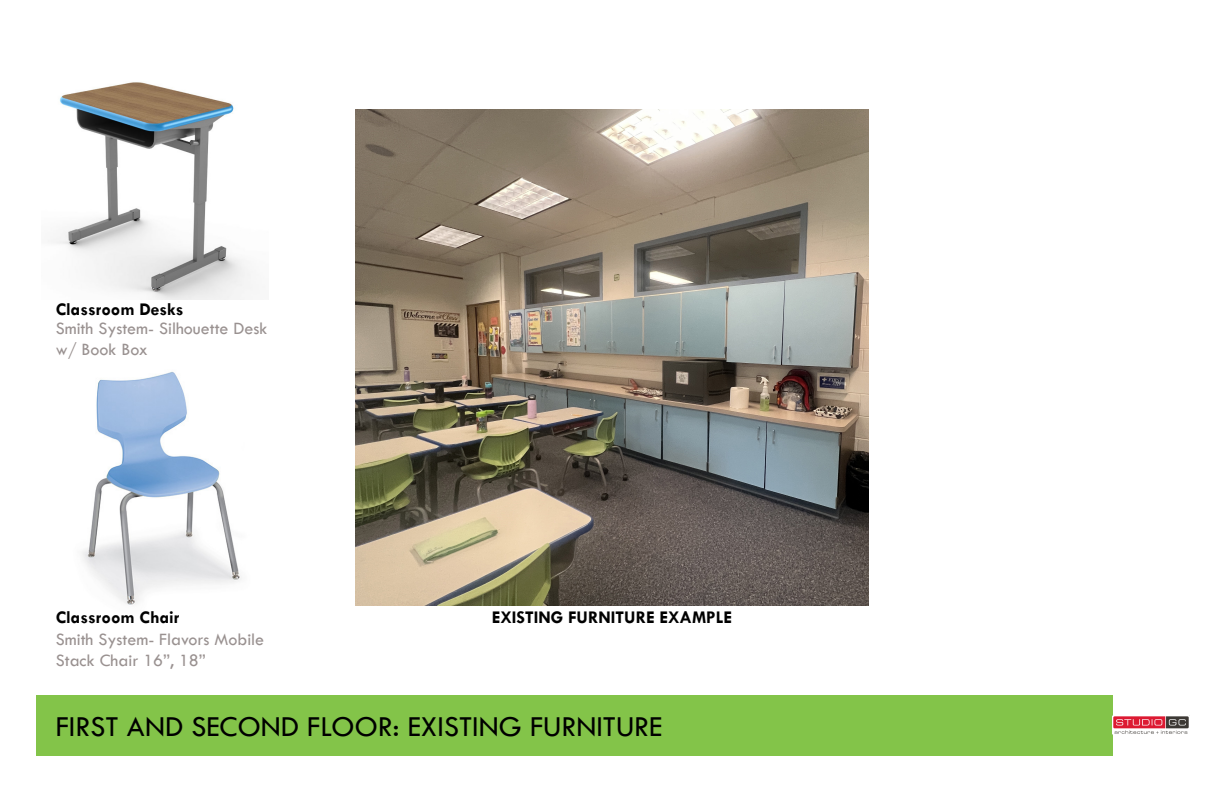
<style>
.page{position:relative;width:1224px;height:792px;background:#fff}
.page>*{position:absolute;margin:0;border:0;box-sizing:border-box;transform-origin:0 0}
.t1{font:30px "Tw Cen";color:#000}
.t2{font:18px/21.6px "Tw Cen";color:#999190}
.t3{font:700 18px "Tw Cen";color:#000}
</style>
<div class="page">
<div style="left:36px;top:696px;width:1076px;height:60px;background:#83c449"></div>
<img style="left:1112px;top:715px;width:77px;height:20px">
<img style="left:82px;top:372px;width:160px;height:233px">
<img style="left:48px;top:82px;width:204px;height:218px">
<img style="left:356px;top:110px;width:512px;height:495px">
<p class="t3" style="left:56px;top:299px;width:129px">Classroom Desks</p>
<p class="t2" style="left:56px;top:317px;width:213px">Smith System- Silhouette Desk w/ Book Box</p>
<p class="t3" style="left:56px;top:607px;width:125px">Classroom Chair</p>
<p class="t2" style="left:56px;top:628px;width:210px">Smith System- Flavors Mobile<br>Stack Chair 16”, 18”</p>
<p class="t3" style="left:492px;top:607px;width:242px">EXISTING FURNITURE EXAMPLE</p>
<p class="t1" style="left:56px;top:709px;width:608px">FIRST AND SECOND FLOOR: EXISTING FURNITURE</p>
</div>
